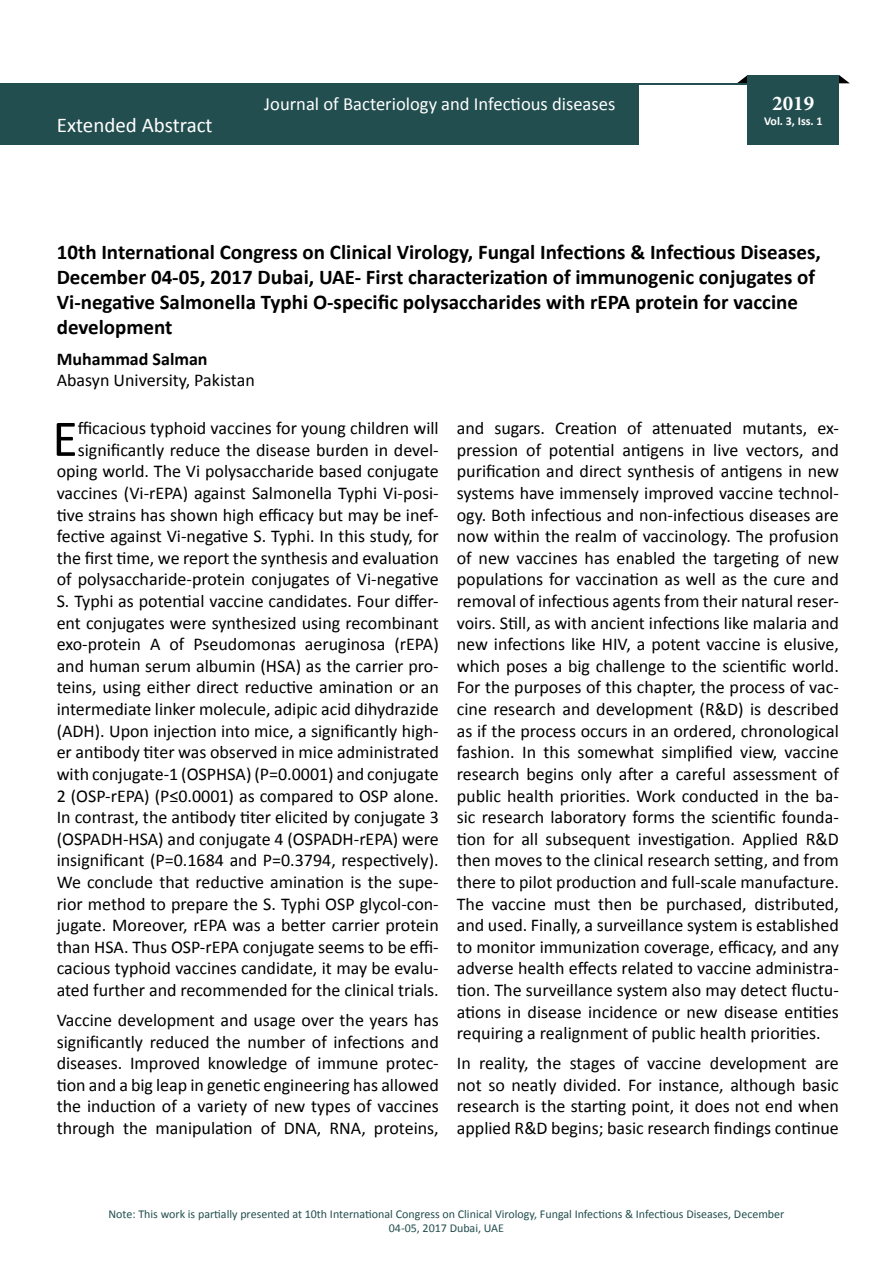
<style>
.page{position:relative;width:893px;height:1263px;background:#fff}
.page>*{position:absolute;margin:0;border:0;box-sizing:border-box;transform-origin:0 0}
.t1{font:52.05px "Calibri";color:#000}
.t2{font:700 21px/25.2px "Calibri";color:#000}
.t3{font:21px "Calibri";color:#fff}
.t4{font:700 21px "Minion Pro";color:#fff}
.t5{font:18.6px "Calibri";color:#fff}
.t6{font:18px/21.6px "Calibri";color:#000;text-align:justify}
.t7{font:700 18px "Calibri";color:#000}
.t8{font:12px/14.4px "Calibri";color:#234e4f;text-align:center}
.t9{font:700 12px "Calibri";color:#fff}
</style>
<div class="page">
<svg style="left:839px;top:75px;width:11px;height:8px"></svg>
<svg style="left:737px;top:75px;width:11px;height:8px"></svg>
<div style="left:1px;top:83px;width:838px;height:62px;background:#234e4f"></div>
<div style="left:639px;top:85px;width:203px;height:60px;background:#fff"></div>
<div style="left:748px;top:75px;width:91px;height:70px;background:#234e4f"></div>
<p class="t3" style="left:57px;top:112px;width:157px">Extended Abstract</p>
<p class="t5" style="left:264px;top:92px;width:352px">Journal of Bacteriology and Infectious diseases</p>
<p class="t4" style="left:772px;top:89px;width:43px">2019</p>
<p class="t9" style="left:764px;top:113px;width:60px">Vol. 3, Iss. 1</p>
<p class="t2" style="left:57px;top:239px;width:765px">10th International Congress on Clinical Virology, Fungal Infections &amp; Infectious Diseases, December 04-05, 2017 Dubai, UAE- First characterization of immunogenic conjugates of Vi-negative Salmonella Typhi O-specific polysaccharides with rEPA protein for vaccine development</p>
<p class="t7" style="left:57px;top:347px;width:152px">Muhammad Salman</p>
<p class="t6" style="left:57px;top:369px;width:200px">Abasyn University, Pakistan</p>
<p class="t6" style="left:57px;top:417px;width:384px;text-align:right">fficacious typhoid vaccines for young children will significantly reduce the disease burden in devel&shy;oping world. The Vi polysaccharide based conjugate vaccines (Vi-rEPA) against Salmonella Typhi Vi-posi&shy;tive strains has shown high efficacy but may be inef&shy;fective against Vi-negative S. Typhi. In this study, for the first time, we report the synthesis and evaluation of polysaccharide-protein conjugates of Vi-negative S. Typhi as potential vaccine candidates. Four differ&shy;ent conjugates were synthesized using recombinant exo-protein A of Pseudomonas aeruginosa (rEPA) and human serum albumin (HSA) as the carrier pro&shy;teins, using either direct reductive amination or an intermediate linker molecule, adipic acid dihydrazide (ADH). Upon injection into mice, a significantly high&shy;er antibody titer was observed in mice administrated with conjugate-1 (OSPHSA) (P=0.0001) and conjugate 2 (OSP-rEPA) (P≤0.0001) as compared to OSP alone.<br>In contrast, the antibody titer elicited by conjugate 3 (OSPADH-HSA) and conjugate 4 (OSPADH-rEPA) were insignificant (P=0.1684 and P=0.3794, respectively).<br>We conclude that reductive amination is the supe&shy;rior method to prepare the S. Typhi OSP glycol-con&shy;jugate. Moreover, rEPA was a better carrier protein than HSA. Thus OSP-rEPA conjugate seems to be effi&shy;cacious typhoid vaccines candidate, it may be evalu&shy;ated further and recommended for the clinical trials.</p>
<p class="t6" style="left:57px;top:1009px;width:384px">Vaccine development and usage over the years has significantly reduced the number of infections and diseases. Improved knowledge of immune protec&shy;tion and a big leap in genetic engineering has allowed the induction of a variety of new types of vaccines through the manipulation of DNA, RNA, proteins,</p>
<h1 class="t1" style="left:52px;top:406px;width:27px">E</h1>
<p class="t6" style="left:457px;top:417px;width:384px">and sugars. Creation of attenuated mutants, ex&shy;pression of potential antigens in live vectors, and purification and direct synthesis of antigens in new systems have immensely improved vaccine technol&shy;ogy. Both infectious and non-infectious diseases are now within the realm of vaccinology. The profusion of new vaccines has enabled the targeting of new populations for vaccination as well as the cure and removal of infectious agents from their natural reser&shy;voirs. Still, as with ancient infections like malaria and new infections like HIV, a potent vaccine is elusive, which poses a big challenge to the scientific world.<br>For the purposes of this chapter, the process of vac&shy;cine research and development (R&amp;D) is described as if the process occurs in an ordered, chronological fashion. In this somewhat simplified view, vaccine research begins only after a careful assessment of public health priorities. Work conducted in the ba&shy;sic research laboratory forms the scientific founda&shy;tion for all subsequent investigation. Applied R&amp;D then moves to the clinical research setting, and from there to pilot production and full-scale manufacture.<br>The vaccine must then be purchased, distributed, and used. Finally, a surveillance system is established to monitor immunization coverage, efficacy, and any adverse health effects related to vaccine administra&shy;tion. The surveillance system also may detect fluctu&shy;ations in disease incidence or new disease entities requiring a realignment of public health priorities.</p>
<p class="t6" style="left:457px;top:1052px;width:384px">In reality, the stages of vaccine development are not so neatly divided. For instance, although basic research is the starting point, it does not end when applied R&amp;D begins; basic research findings continue</p>
<p class="t8" style="left:109px;top:1207px;width:677px">Note: This work is partially presented at 10th International Congress on Clinical Virology, Fungal Infections &amp; Infectious Diseases, December<br>04-05, 2017 Dubai, UAE</p>
</div>
